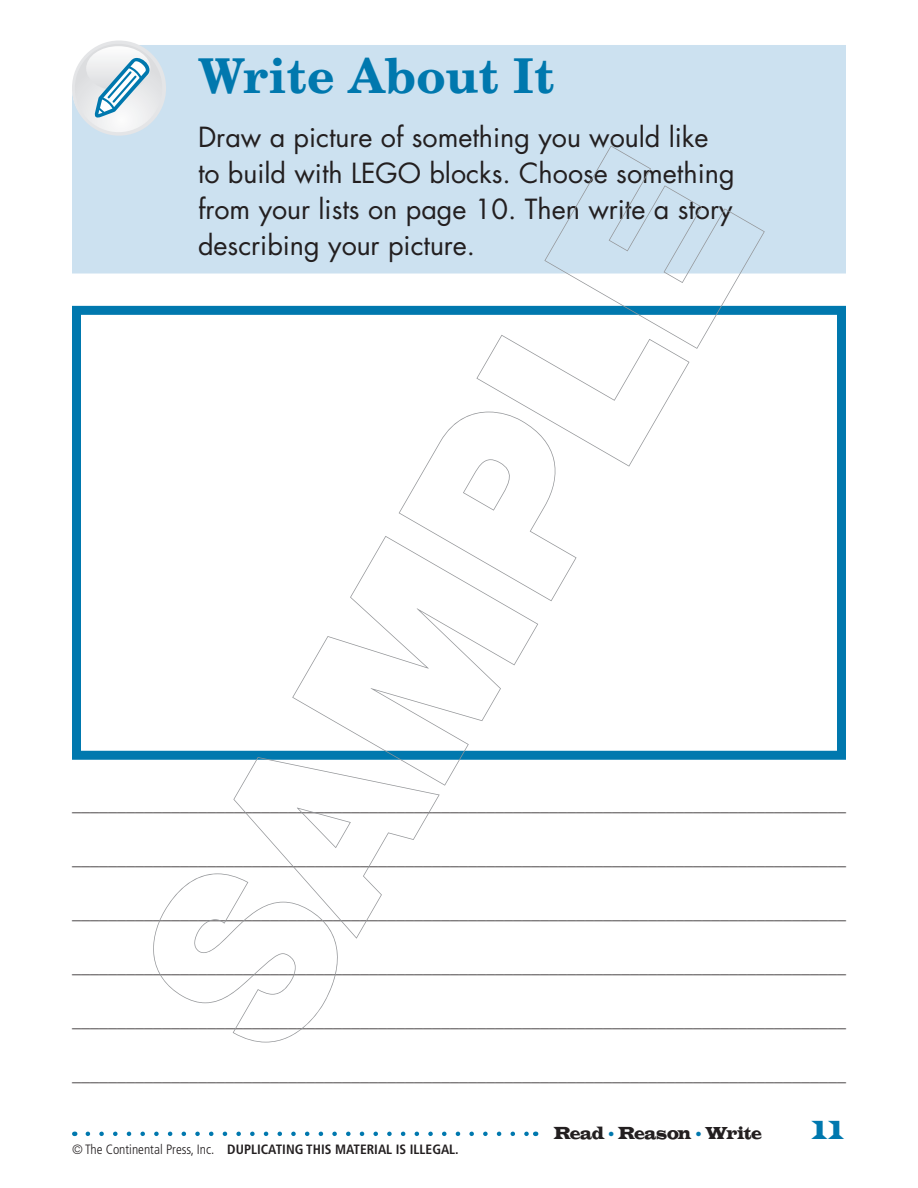
<style>
.page{position:relative;width:918px;height:1188px;background:#fff}
.page>*{position:absolute;margin:0;border:0;box-sizing:border-box;transform-origin:0 0}
.Page_title{font:700 48px "Century Sch L";color:#0078ae}
.Direction{font:27px/36px "CP Futura";color:#231f20}
.t1{font:27px "Indubitably";color:#0078ae}
.WOLs{font:italic 18px "Century Sch L";color:#231f20}
.t2{font:18px "Indubitably";letter-spacing:-.015em;color:#231f20}
.t3{font:700 condensed 13.5px "Frutiger";color:#231f20}
.s1{font-weight:300}
.s2{font-size:12px;color:#0078ae}
</style>
<div class="page">
<svg style="left:88px;top:1132px;width:440px;height:4px"></svg>
<div style="left:72px;top:45px;width:774px;height:229px;background:#cce1f0"></div>
<div style="left:72px;top:41px;width:94px;height:95px;background:#e4e5e7;border-radius:50%"></div>
<svg style="left:75px;top:44px;width:87px;height:88px"></svg>
<div style="left:72px;top:306px;width:774px;height:454px;border:9px solid #0078ae"></div>
<svg style="left:153px;top:757px;width:287px;height:285px"></svg>
<svg style="left:292px;top:536px;width:246px;height:250px"></svg>
<svg style="left:399px;top:335px;width:290px;height:266px"></svg>
<svg style="left:544px;top:146px;width:221px;height:203px;fill:#cce1f0"></svg>
<p class="Page_title" style="left:198px;top:46px;width:358px">Write About It</p>
<p class="Direction" style="left:198px;top:119px;width:538px">Draw a picture of something you would like to build with LEGO blocks. Choose something from your lists on page 10. Then write a story describing your picture.</p>
<p class="WOLs" style="left:72px;top:793px;width:775px">______________________________________________________________________________________</p>
<p class="WOLs" style="left:72px;top:847px;width:775px">______________________________________________________________________________________</p>
<p class="WOLs" style="left:72px;top:901px;width:775px">______________________________________________________________________________________</p>
<p class="WOLs" style="left:72px;top:955px;width:775px">______________________________________________________________________________________</p>
<p class="WOLs" style="left:72px;top:1009px;width:775px">______________________________________________________________________________________</p>
<p class="WOLs" style="left:72px;top:1063px;width:775px">______________________________________________________________________________________</p>
<p class="t3" style="left:72px;top:1141px;width:388px"><span class="s1">© The Continental Press, Inc.</span> DUPLICATING THIS MATERIAL IS ILLEGAL.</p>
<p class="t2" style="left:553px;top:1123px;width:210px">Read <span class="s2">•</span> Reason <span class="s2">•</span> Write</p>
<h2 class="t1" style="left:812px;top:1114px;width:34px">11</h2>
</div>
